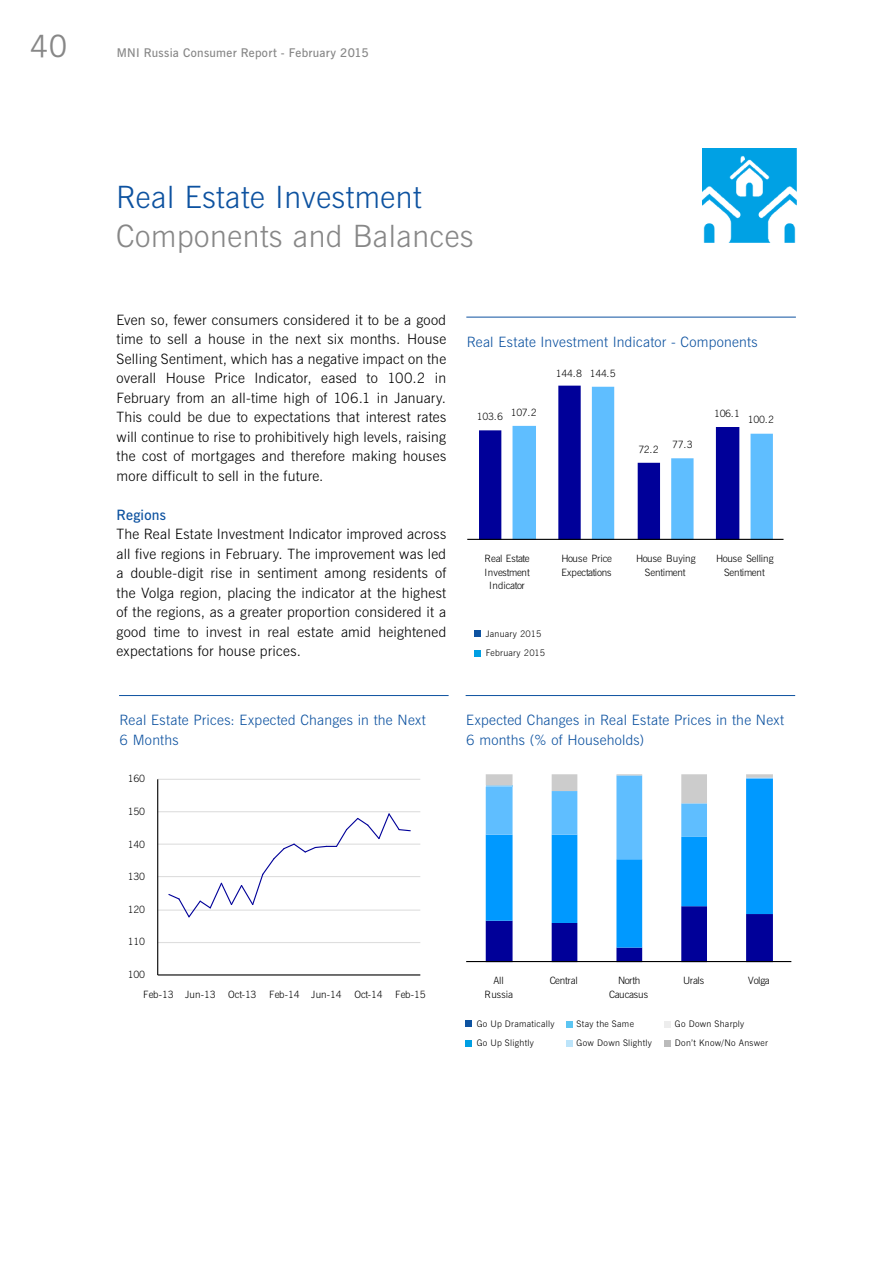
<style>
.page{position:relative;width:893px;height:1263px;background:#fff}
.page>*{position:absolute;margin:0;border:0;box-sizing:border-box;transform-origin:0 0}
.t1{font:30.75px "News Gothic Lt BT";letter-spacing:.02em;color:#878787}
.t2{font:30.75px "News Gothic Lt BT";letter-spacing:.02em;color:#0d52a0}
.t3{font:30.75px "News Gothic BT";color:#878787}
.t4{font:14.25px/19.5px "News Gothic Lt BT";letter-spacing:.015em;color:#000;text-align:justify}
.t5{font:14.25px/19.5px "News Gothic Lt BT";letter-spacing:.02em;color:#0d52a0}
.t6{font:14.25px "News Gothic Dm BT";letter-spacing:.015em;color:#0d52a0}
.t7{font:12px "News Gothic Dm BT";letter-spacing:.02em;color:#878787}
.t8{font:10.05px/13.4px "News Gothic Lt BT";letter-spacing:-.035em;color:#000;text-align:center}
.t9{font:10.05px/13.4px "News Gothic Lt BT";letter-spacing:-.015em;color:#000;text-align:center}
.t10{font:10.05px/13.4px "News Gothic Lt BT";letter-spacing:-.01em;color:#000;text-align:center}
.t11{font:10.05px/13.4px "News Gothic Lt BT";letter-spacing:.01em;color:#000;text-align:center}
.t12{font:9px/19.5px "News Gothic Lt BT";letter-spacing:.03em;color:#000}
</style>
<div class="page">
<hr style="left:158px;top:942px;width:262px;height:1px;background:#dedede">
<hr style="left:158px;top:909px;width:262px;height:2px;background:#dedede">
<hr style="left:158px;top:876px;width:262px;height:1px;background:#dedede">
<hr style="left:158px;top:843px;width:262px;height:2px;background:#dedede">
<hr style="left:158px;top:811px;width:262px;height:1px;background:#dedede">
<hr style="left:158px;top:779px;width:262px;height:1px;background:#dedede">
<hr style="left:157px;top:779px;width:1px;height:196px;background:#000">
<hr style="left:158px;top:974px;width:262px;height:1px;background:#000">
<svg style="left:167px;top:813px;width:244px;height:105px"></svg>
<hr style="left:119px;top:695px;width:330px;height:1px;background:#0d52a0">
<svg style="left:479px;top:386px;width:294px;height:153px"></svg>
<hr style="left:467px;top:539px;width:316px;height:1px;background:#000">
<hr style="left:466px;top:317px;width:330px;height:1px;background:#0d52a0">
<svg style="left:486px;top:947px;width:287px;height:14px"></svg>
<svg style="left:486px;top:859px;width:287px;height:88px"></svg>
<svg style="left:486px;top:774px;width:287px;height:85px"></svg>
<hr style="left:466px;top:961px;width:325px;height:1px;background:#000">
<hr style="left:466px;top:695px;width:329px;height:1px;background:#0d52a0">
<svg style="left:475px;top:650px;width:6px;height:6px"></svg>
<div style="left:475px;top:630px;width:6px;height:7px;background:#0d52a0"></div>
<img style="left:703px;top:149px;width:93px;height:93px">
<svg style="left:466px;top:1040px;width:6px;height:6px"></svg>
<div style="left:466px;top:1020px;width:6px;height:7px;background:#0d52a0"></div>
<div style="left:566px;top:1021px;width:7px;height:6px;background:#5bc5f2"></div>
<div style="left:566px;top:1040px;width:7px;height:7px;background:#bce4fa"></div>
<div style="left:665px;top:1040px;width:6px;height:7px;background:#bababa"></div>
<svg style="left:665px;top:1021px;width:6px;height:6px"></svg>
<h1 class="t3" style="left:30px;top:26px;width:39px">40</h1>
<p class="t7" style="left:117px;top:44px;width:253px">MNI Russia Consumer Report - February 2015</p>
<h1 class="t2" style="left:116px;top:177px;width:307px">Real Estate Investment</h1>
<h1 class="t1" style="left:116px;top:216px;width:359px">Components and Balances</h1>
<p class="t4" style="left:117px;top:310px;width:331px">Even so, fewer consumers considered it to be a good time to sell a house in the next six months. House Selling Sentiment, which has a negative impact on the overall House Price Indicator, eased to 100.2 in February from an all-time high of 106.1 in January.<br>This could be due to expectations that interest rates will continue to rise to prohibitively high levels, raising the cost of mortgages and therefore making houses more difficult to sell in the future.</p>
<p class="t6" style="left:117px;top:505px;width:51px">Regions</p>
<p class="t4" style="left:117px;top:524px;width:331px">The Real Estate Investment Indicator improved across all five regions in February. The improvement was led a double-digit rise in sentiment among residents of the Volga region, placing the indicator at the highest of the regions, as a greater proportion considered it a good time to invest in real estate amid heightened expectations for house prices.</p>
<p class="t5" style="left:467px;top:332px;width:292px">Real Estate Investment Indicator - Components</p>
<p class="t8" style="left:556px;top:366px;width:28px">144.8</p>
<p class="t8" style="left:590px;top:366px;width:28px">144.5</p>
<p class="t8" style="left:477px;top:410px;width:28px">103.6</p>
<p class="t8" style="left:511px;top:406px;width:28px">107.2</p>
<p class="t8" style="left:714px;top:407px;width:28px">106.1</p>
<p class="t8" style="left:638px;top:443px;width:22px">72.2</p>
<p class="t8" style="left:672px;top:437px;width:22px">77.3</p>
<p class="t8" style="left:748px;top:413px;width:28px">100.2</p>
<p class="t8" style="left:485px;top:552px;width:47px">Real Estate<br>Investment<br>Indicator</p>
<p class="t8" style="left:561px;top:552px;width:52px;text-align:left">House Price<br>Expectations</p>
<p class="t10" style="left:636px;top:552px;width:61px">House Buying<br>Sentiment</p>
<p class="t9" style="left:716px;top:552px;width:59px">House Selling<br>Sentiment</p>
<p class="t12" style="left:486px;top:624px;width:61px">January 2015<br>February 2015</p>
<p class="t5" style="left:119px;top:711px;width:308px">Real Estate Prices: Expected Changes in the Next<br>6 Months</p>
<p class="t8" style="left:128px;top:772px;width:19px">160</p>
<p class="t8" style="left:128px;top:805px;width:19px">150</p>
<p class="t8" style="left:128px;top:837px;width:19px">140</p>
<p class="t8" style="left:128px;top:870px;width:19px">130</p>
<p class="t8" style="left:128px;top:903px;width:19px">120</p>
<p class="t8" style="left:128px;top:935px;width:19px">110</p>
<p class="t8" style="left:128px;top:968px;width:19px">100</p>
<p class="t9" style="left:143px;top:988px;width:74px">Feb-13 Jun-13</p>
<p class="t8" style="left:228px;top:988px;width:30px">Oct-13</p>
<p class="t9" style="left:269px;top:988px;width:74px">Feb-14 Jun-14</p>
<p class="t8" style="left:354px;top:988px;width:30px">Oct-14</p>
<p class="t8" style="left:395px;top:988px;width:32px">Feb-15</p>
<p class="t5" style="left:466px;top:711px;width:319px">Expected Changes in Real Estate Prices in the Next<br>6 months (% of Households)</p>
<p class="t11" style="left:485px;top:974px;width:30px">All<br>Russia</p>
<p class="t8" style="left:550px;top:974px;width:30px">Central</p>
<p class="t8" style="left:609px;top:974px;width:40px">North<br>Caucasus</p>
<p class="t8" style="left:683px;top:974px;width:23px">Urals</p>
<p class="t8" style="left:748px;top:974px;width:23px">Volga</p>
<p class="t12" style="left:477px;top:1014px;width:79px">Go Up Dramatically<br>Go Up Slightly</p>
<p class="t12" style="left:577px;top:1014px;width:77px">Stay the Same<br>Gow Down Slightly</p>
<p class="t12" style="left:675px;top:1014px;width:95px">Go Down Sharply<br>Don’t Know/No Answer</p>
</div>
